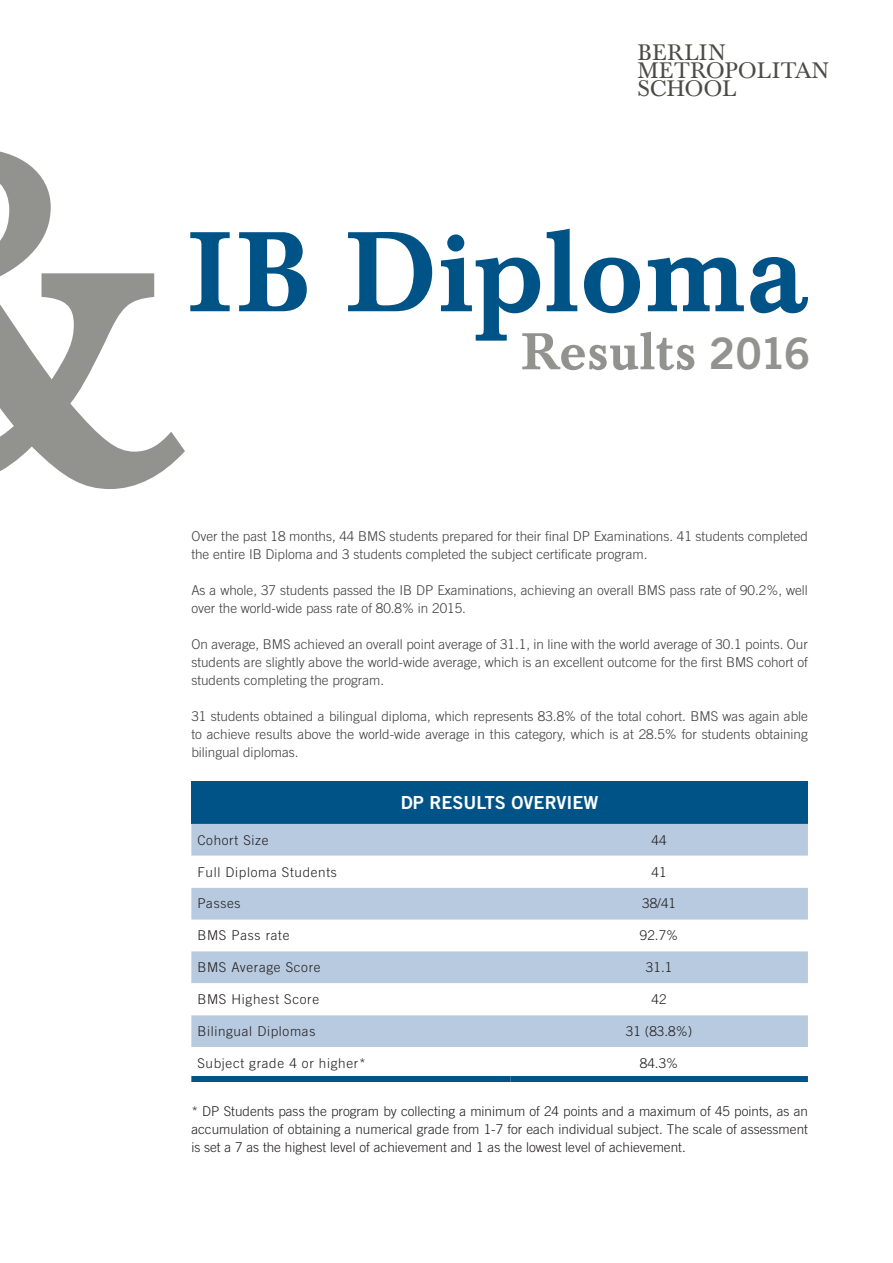
<style>
.page{position:relative;width:893px;height:1263px;background:#fff}
.page>*{position:absolute;margin:0;border:0;box-sizing:border-box;transform-origin:0 0}
.t1{font:500 118.5px "Baskerville LT";letter-spacing:.01em;color:#005387}
.t2{font:500 54px "Baskerville LT";letter-spacing:.01em;color:#92938e}
.t3{font:23.4px/18px "Baskerville LT";color:#4c4b46}
.t4{font:18px "Trade Gothic LT Std Bd 2";color:#fff}
.t5{font:300 13.5px/18px "Trade Gothic LT Std";color:#3e3e3f}
.t6{font:300 13.5px/18px "Trade Gothic LT Std";letter-spacing:.05em;color:#231f20;text-align:justify}
.s1{font-family:"Trade Gothic LT Std Bd 2";font-weight:400;font-size:43.5px}
</style>
<div class="page">
<svg style="left:0;top:151px;width:185px;height:338px"></svg>
<div style="left:191px;top:781px;width:617px;height:43px;background:#005387"></div>
<div style="left:191px;top:824px;width:617px;height:32px;background:#b8cadf"></div>
<svg style="left:191px;top:888px;width:617px;height:159px;fill:#b8cadf"></svg>
<div style="left:191px;top:1076px;width:319px;height:6px;background:#005387"></div>
<div style="left:510px;top:1076px;width:298px;height:6px;background:#005387"></div>
<h3 class="t3" style="left:638px;top:44px;width:193px">BERLIN<br>METROPOLITAN<br>SCHOOL</h3>
<h1 class="t1" style="left:186px;top:202px;width:622px">IB Diploma</h1>
<h2 class="t2" style="left:521px;top:319px;width:291px">Results <span class="s1">2016</span></h2>
<p class="t5" style="left:191px;top:527px;width:618px">Over the past 18 months, 44 BMS students prepared for their final DP Examinations. 41 students completed the entire IB Diploma and 3 students completed the subject certificate program.</p>
<p class="t5" style="left:191px;top:581px;width:618px">As a whole, 37 students passed the IB DP Examinations, achieving an overall BMS pass rate of 90.2%, well over the world-wide pass rate of 80.8% in 2015.</p>
<p class="t5" style="left:191px;top:635px;width:618px;text-align:justify">On average, BMS achieved an overall point average of 31.1, in line with the world average of 30.1 points. Our students are slightly above the world-wide average, which is an excellent outcome for the first BMS cohort of students completing the program.</p>
<p class="t5" style="left:191px;top:707px;width:618px;text-align:justify">31 students obtained a bilingual diploma, which represents 83.8% of the total cohort. BMS was again able to achieve results above the world-wide average in this category, which is at 28.5% for students obtaining bilingual diplomas.</p>
<h3 class="t4" style="left:401px;top:791px;width:199px">DP RESULTS OVERVIEW</h3>
<p class="t6" style="left:197px;top:831px;width:73px">Cohort Size</p>
<p class="t6" style="left:652px;top:831px;width:17px">44</p>
<p class="t6" style="left:197px;top:862px;width:141px">Full Diploma Students</p>
<p class="t6" style="left:652px;top:862px;width:17px">41</p>
<p class="t6" style="left:197px;top:894px;width:45px">Passes</p>
<p class="t6" style="left:642px;top:894px;width:35px">38/41</p>
<p class="t6" style="left:197px;top:926px;width:94px">BMS Pass rate</p>
<p class="t6" style="left:640px;top:926px;width:40px">92.7%</p>
<p class="t6" style="left:197px;top:958px;width:125px">BMS Average Score</p>
<p class="t6" style="left:646px;top:958px;width:28px">31.1</p>
<p class="t6" style="left:197px;top:990px;width:123px">BMS Highest Score</p>
<p class="t6" style="left:652px;top:990px;width:17px">42</p>
<p class="t6" style="left:197px;top:1022px;width:119px">Bilingual Diplomas</p>
<p class="t6" style="left:626px;top:1022px;width:68px">31 (83.8%)</p>
<p class="t6" style="left:197px;top:1054px;width:170px">Subject grade 4 or higher*</p>
<p class="t6" style="left:640px;top:1054px;width:40px">84.3%</p>
<p class="t6" style="left:191px;top:1102px;width:618px">* DP Students pass the program by collecting a minimum of 24 points and a maximum of 45 points, as an accumulation of obtaining a numerical grade from 1-7 for each individual subject. The scale of assessment is set a 7 as the highest level of achievement and 1 as the lowest level of achievement.</p>
</div>
